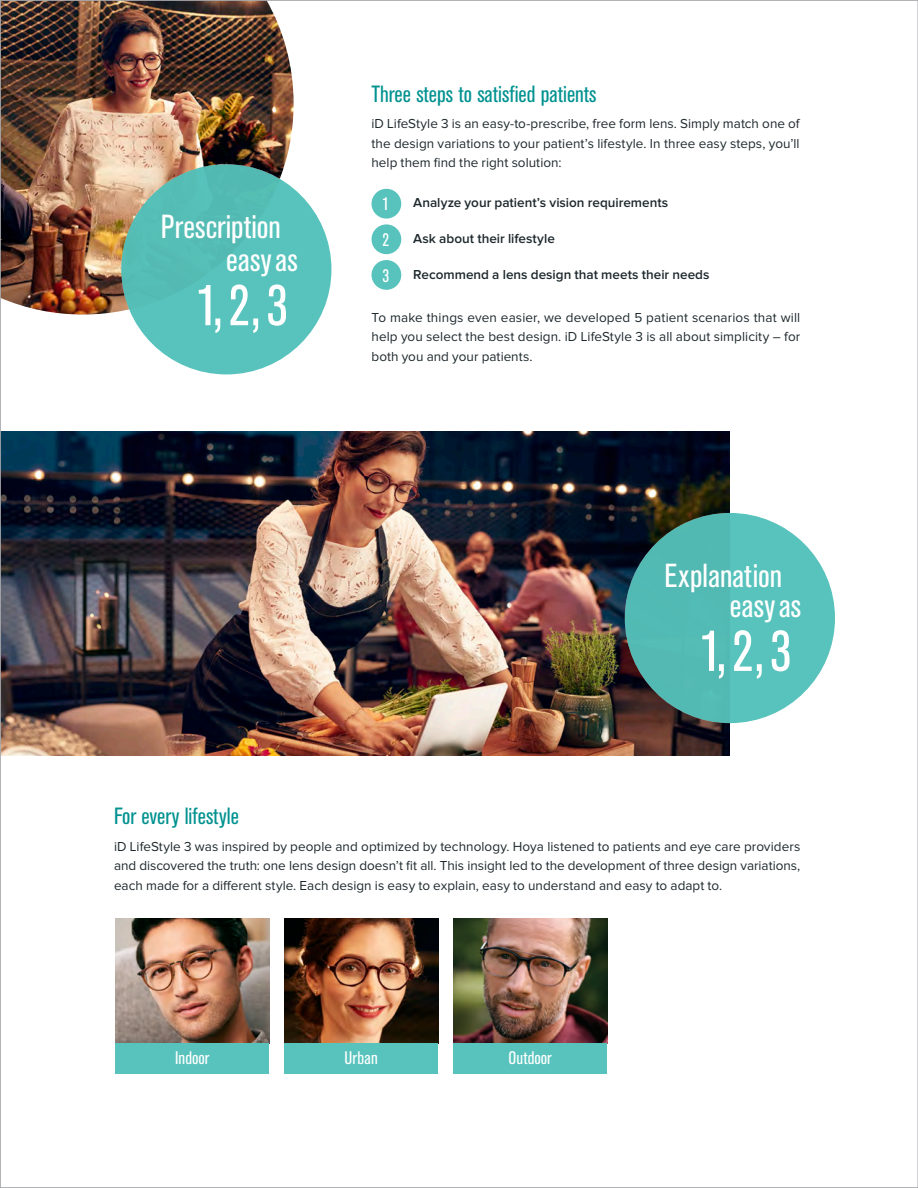
<style>
.page{position:relative;width:918px;height:1188px;background:#fff}
.page>*{position:absolute;margin:0;border:0;box-sizing:border-box;transform-origin:0 0}
.Cover_Heading{font:condensed 57px "Akzidenz Grotesk BE";color:#fff}
.Cover_Heading-2{font:condensed 33px "Akzidenz Grotesk BE";letter-spacing:.005em;color:#fff}
.Intro{font:condensed 23.25px "Akzidenz Grotesk BE";color:#009290}
.Intro-2{font:condensed 18px "Akzidenz Grotesk BE";color:#fff}
.Bullet_number{font:condensed 18px "Akzidenz Grotesk BE";color:#fff}
.Body_left_justify{font:13.5px "Proxima Nova";letter-spacing:.005em;color:#1e292d}
.List{font:600 13.5px "Proxima Nova";color:#1e292d}
</style>
<div class="page">
<img style="left:0;top:0;width:917px;height:1188px">
<hr style="left:917px;top:0;width:1px;height:1188px;background:#a8a9ad">
<p class="Cover_Heading-2" style="left:161px;top:208px;width:121px">Prescription</p>
<p class="Cover_Heading-2" style="left:226px;top:241px;width:73px">easy as</p>
<p class="Cover_Heading" style="left:197px;top:274px;width:93px">1, 2, 3</p>
<p class="Intro" style="left:372px;top:81px;width:227px">Three steps to satisfied patients</p>
<p class="Body_left_justify" style="left:372px;top:118px;width:430px">iD LifeStyle 3 is an easy-to-prescribe, free form lens. Simply match one of</p>
<p class="Body_left_justify" style="left:372px;top:137px;width:430px">the design variations to your patient’s lifestyle. In three easy steps, you’ll</p>
<p class="Body_left_justify" style="left:372px;top:157px;width:191px">help them find the right solution:</p>
<p class="Bullet_number" style="left:382px;top:194px;width:8px">1</p>
<p class="Bullet_number" style="left:382px;top:230px;width:8px">2</p>
<p class="Bullet_number" style="left:382px;top:265px;width:8px">3</p>
<p class="List" style="left:413px;top:196px;width:257px">Analyze your patient’s vision requirements</p>
<p class="List" style="left:413px;top:232px;width:143px">Ask about their lifestyle</p>
<p class="List" style="left:413px;top:268px;width:298px">Recommend a lens design that meets their needs</p>
<p class="Body_left_justify" style="left:372px;top:311px;width:430px">To make things even easier, we developed 5 patient scenarios that will</p>
<p class="Body_left_justify" style="left:372px;top:331px;width:430px">help you select the best design. iD LifeStyle 3 is all about simplicity – for</p>
<p class="Body_left_justify" style="left:372px;top:350px;width:163px">both you and your patients.</p>
<p class="Cover_Heading-2" style="left:665px;top:557px;width:119px">Explanation</p>
<p class="Cover_Heading-2" style="left:730px;top:587px;width:73px">easy as</p>
<p class="Cover_Heading" style="left:700px;top:620px;width:93px">1, 2, 3</p>
<p class="Intro" style="left:114px;top:803px;width:126px">For every lifestyle</p>
<p class="Body_left_justify" style="left:114px;top:840px;width:688px">iD LifeStyle 3 was inspired by people and optimized by technology. Hoya listened to patients and eye care providers</p>
<p class="Body_left_justify" style="left:114px;top:859px;width:688px">and discovered the truth: one lens design doesn’t fit all. This insight led to the development of three design variations,</p>
<p class="Body_left_justify" style="left:114px;top:879px;width:610px">each made for a different style. Each design is easy to explain, easy to understand and easy to adapt to.</p>
<p class="Intro-2" style="left:175px;top:1048px;width:36px">Indoor</p>
<p class="Intro-2" style="left:345px;top:1048px;width:35px">Urban</p>
<p class="Intro-2" style="left:509px;top:1048px;width:45px">Outdoor</p>
</div>
